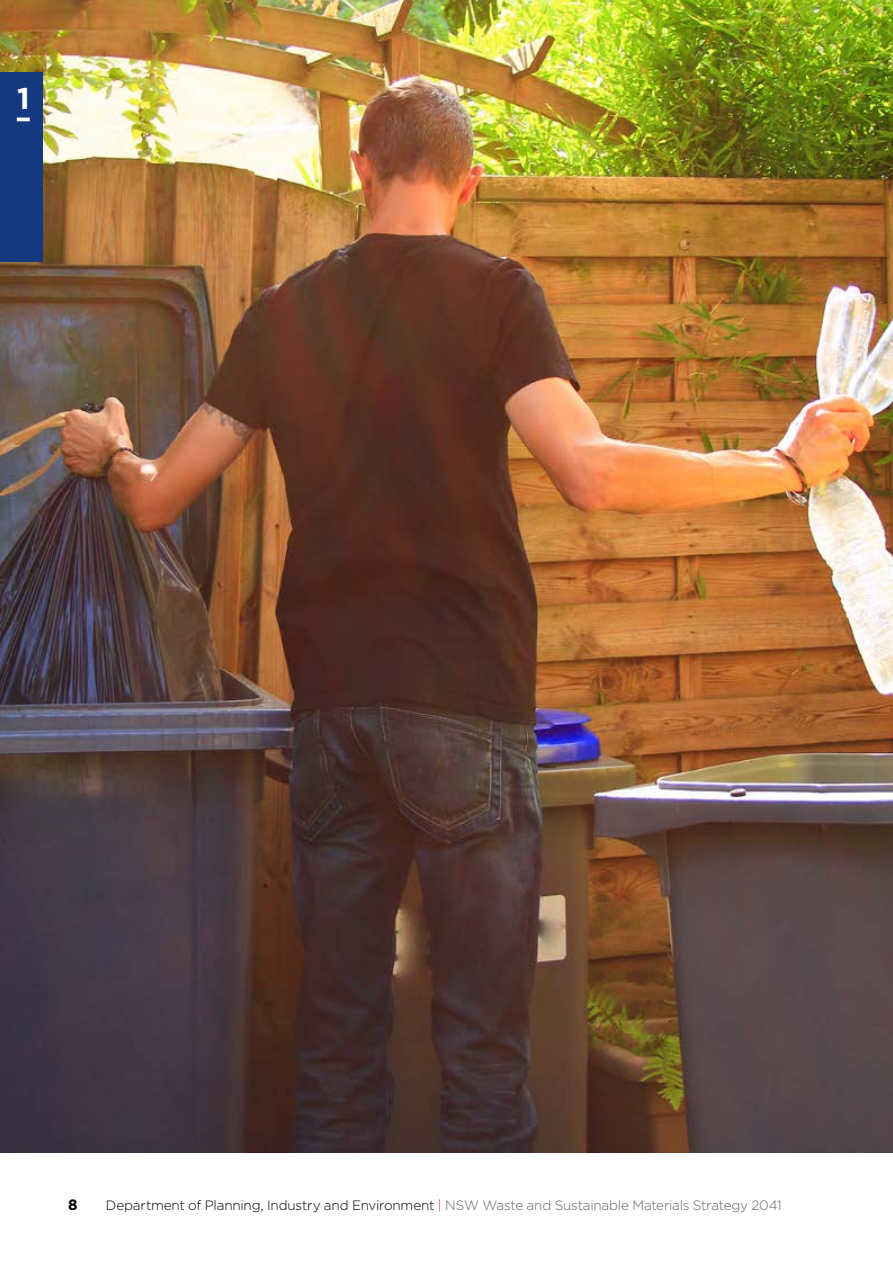
<style>
.page{position:relative;width:893px;height:1263px;background:#fff}
.page>*{position:absolute;margin:0;border:0;box-sizing:border-box;transform-origin:0 0}
.t1{font:700 30px "Gotham";color:#fff}
.t2{font:700 15px "Gotham";color:#000}
.t3{font:300 13.5px "Gotham";letter-spacing:-.015em;color:#000}
.s1{color:#e3173e}
.s2{color:#636466}
</style>
<div class="page">
<img style="left:0;top:0;width:893px;height:1152px">
<div style="left:0;top:72px;width:43px;height:189px;background:#15397f"></div>
<svg style="left:17px;top:118px;width:13px;height:3px"></svg>
<h1 class="t1" style="left:17px;top:79px;width:14px">1</h1>
<p class="t2" style="left:68px;top:1195px;width:11px">8</p>
<p class="t3" style="left:106px;top:1197px;width:677px">Department of Planning, Industry and Environment <span class="s1">|</span> <span class="s2">NSW Waste and Sustainable Materials Strategy 2041</span></p>
</div>
